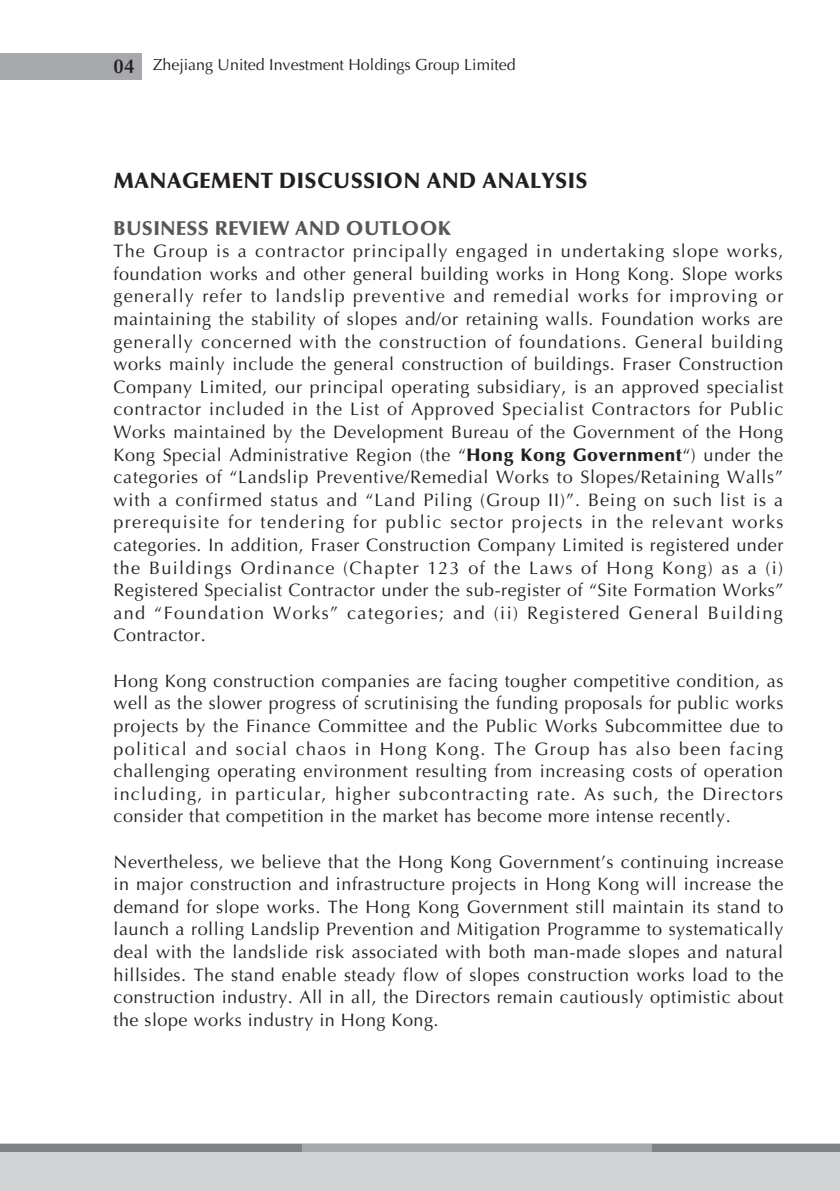
<style>
.page{position:relative;width:840px;height:1191px;background:#fff}
.page>*{position:absolute;margin:0;border:0;box-sizing:border-box;transform-origin:0 0}
.Section_Head{font:900 22px "Optima LT Std";letter-spacing:.015em;color:#231f20}
._01_H1{font:900 20px "Optima LT Std";letter-spacing:.015em;color:#57585a}
._00_txt{font:18px/22.6px "Optima LT Std";letter-spacing:.03em;color:#231f20;text-align:justify}
.t1{font:16px "Optima LT Std";color:#231f20}
.s1{font-weight:600;font-size:20px}
.s2{font-weight:900}
</style>
<div class="page">
<div style="left:0;top:53px;width:141px;height:26px;background:#a8a9ad"></div>
<div style="left:0;top:1143px;width:839px;height:48px;background:#d1d2d4"></div>
<div style="left:0;top:1143px;width:839px;height:8px;background:#808285"></div>
<div style="left:302px;top:1143px;width:349px;height:8px;background:#a8a9ad"></div>
<p class="t1" style="left:113px;top:55px;width:403px"><span class="s1">04</span> Zhejiang United Investment Holdings Group Limited</p>
<p class="Section_Head" style="left:113px;top:168px;width:475px">MANAGEMENT DISCUSSION AND ANALYSIS</p>
<p class="_01_H1" style="left:113px;top:216px;width:339px">BUSINESS REVIEW AND OUTLOOK</p>
<p class="_00_txt" style="left:113px;top:240px;width:671px">The Group is a contractor principally engaged in undertaking slope works, foundation works and other general building works in Hong Kong. Slope works generally refer to landslip preventive and remedial works for improving or maintaining the stability of slopes and/or retaining walls. Foundation works are generally concerned with the construction of foundations. General building works mainly include the general construction of buildings. Fraser Construction Company Limited, our principal operating subsidiary, is an approved specialist contractor included in the List of Approved Specialist Contractors for Public Works maintained by the Development Bureau of the Government of the Hong Kong Special Administrative Region (the “<span class="s2">Hong Kong Government</span>“) under the categories of “Landslip Preventive/Remedial Works to Slopes/Retaining Walls” with a confirmed status and “Land Piling (Group II)”. Being on such list is a prerequisite for tendering for public sector projects in the relevant works categories. In addition, Fraser Construction Company Limited is registered under the Buildings Ordinance (Chapter 123 of the Laws of Hong Kong) as a (i)<br>Registered Specialist Contractor under the sub-register of “Site Formation Works” and “Foundation Works” categories; and (ii) Registered General Building Contractor.</p>
<p class="_00_txt" style="left:113px;top:669px;width:671px">Hong Kong construction companies are facing tougher competitive condition, as well as the slower progress of scrutinising the funding proposals for public works projects by the Finance Committee and the Public Works Subcommittee due to political and social chaos in Hong Kong. The Group has also been facing challenging operating environment resulting from increasing costs of operation including, in particular, higher subcontracting rate. As such, the Directors consider that competition in the market has become more intense recently.</p>
<p class="_00_txt" style="left:113px;top:850px;width:671px">Nevertheless, we believe that the Hong Kong Government’s continuing increase in major construction and infrastructure projects in Hong Kong will increase the demand for slope works. The Hong Kong Government still maintain its stand to launch a rolling Landslip Prevention and Mitigation Programme to systematically deal with the landslide risk associated with both man-made slopes and natural hillsides. The stand enable steady flow of slopes construction works load to the construction industry. All in all, the Directors remain cautiously optimistic about the slope works industry in Hong Kong.</p>
</div>
